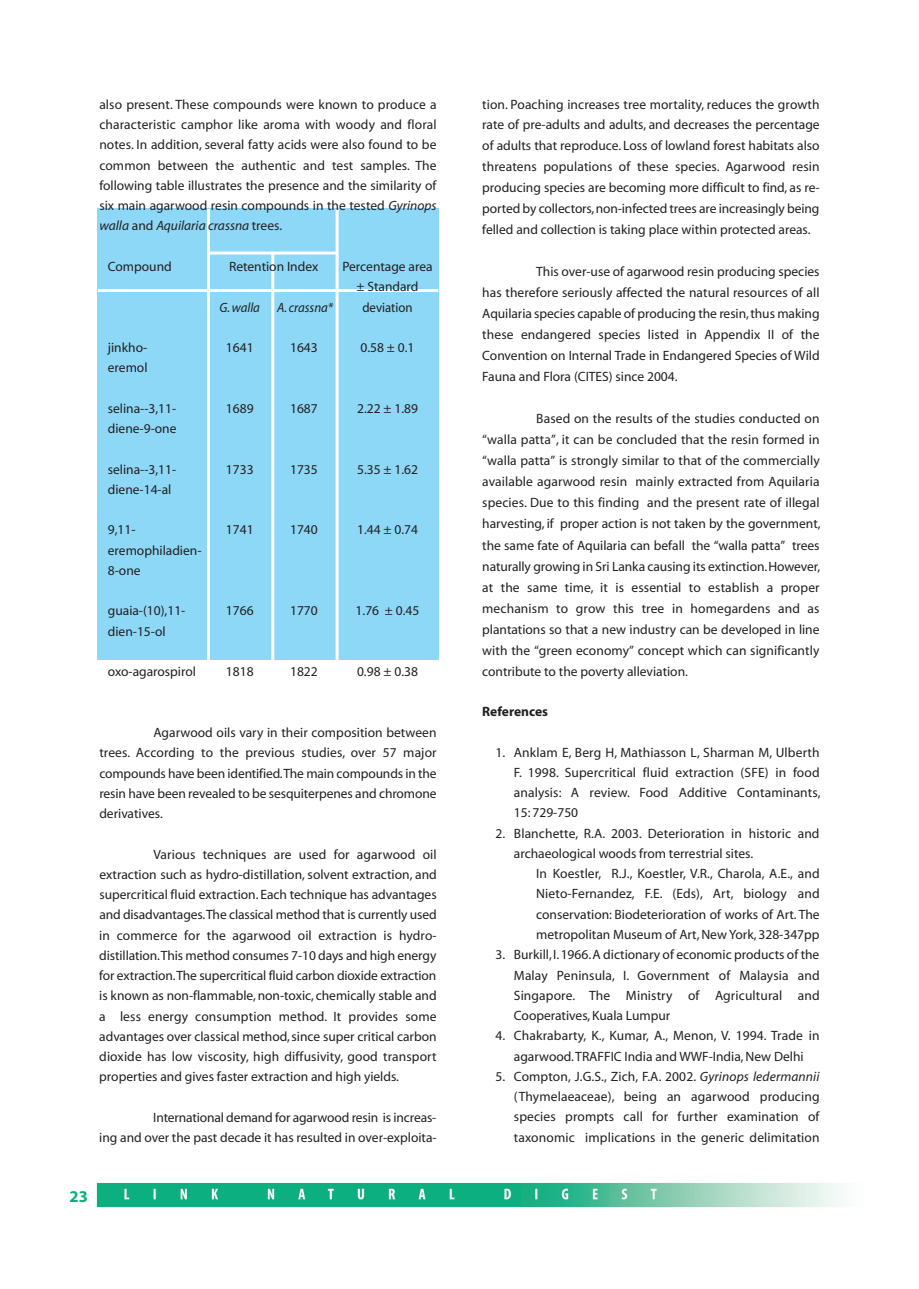
<style>
.page{position:relative;width:919px;height:1289px;background:#fff}
.page>*{position:absolute;margin:0;border:0;box-sizing:border-box;transform-origin:0 0}
.t1{font:700 16.5px "Myriad";color:#0bae80}
.t2{font:13.5px/20.2px "Myriad";color:#231f20;text-align:justify}
.t3{font:italic 13.5px "Myriad";color:#231f20;scale:.95 1}
.t4{font:700 13.5px "Myriad";color:#231f20}
.t5{font:13.5px "Myriad";color:#231f20;scale:.95 1}
.s1{font-style:italic}
</style>
<div class="page">
<img style="left:96px;top:208px;width:752px;height:1000px">
<div style="left:98px;top:209px;width:340px;height:451px;background:#8ed8f7"></div>
<hr style="left:98px;top:289px;width:340px;height:3px;background:#fff">
<hr style="left:208px;top:251px;width:129px;height:3px;background:#fff">
<hr style="left:207px;top:209px;width:3px;height:451px;background:#fff">
<hr style="left:271px;top:253px;width:3px;height:407px;background:#fff">
<hr style="left:335px;top:209px;width:3px;height:451px;background:#fff">
<p class="t2" style="left:99px;top:95px;width:339px">also present. These compounds were known to produce a characteristic camphor like aroma with woody and floral notes. In addition, several fatty acids were also found to be common between the authentic and test samples. The following table illustrates the presence and the similarity of six main agarwood resin compounds in the tested <span class="s1">Gyrinops walla</span> and <span class="s1">Aquilaria crassna</span> trees.</p>
<p class="t2" style="left:108px;top:257px;width:65px">Compound</p>
<p class="t2" style="left:229px;top:257px;width:91px">Retention Index</p>
<p class="t2" style="left:342px;top:257px;width:92px;text-align:center">Percentage area ± Standard</p>
<p class="t3" style="left:219px;top:302px;width:44px">G. walla</p>
<p class="t3" style="left:277px;top:302px;width:60px">A. crassna*</p>
<p class="t5" style="left:362px;top:302px;width:54px">deviation</p>
<p class="t2" style="left:108px;top:338px;width:41px">jinkho-</p>
<p class="t2" style="left:226px;top:338px;width:29px">1641</p>
<p class="t2" style="left:290px;top:338px;width:29px">1643</p>
<p class="t2" style="left:360px;top:338px;width:55px">0.58 ± 0.1</p>
<p class="t2" style="left:108px;top:359px;width:41px">eremol</p>
<p class="t2" style="left:108px;top:399px;width:70px">selina--3,11-</p>
<p class="t2" style="left:226px;top:399px;width:29px">1689</p>
<p class="t2" style="left:290px;top:399px;width:29px">1687</p>
<p class="t2" style="left:357px;top:399px;width:62px">2.22 ± 1.89</p>
<p class="t2" style="left:108px;top:419px;width:70px">diene-9-one</p>
<p class="t2" style="left:108px;top:460px;width:70px">selina--3,11-</p>
<p class="t2" style="left:226px;top:460px;width:29px">1733</p>
<p class="t2" style="left:290px;top:460px;width:29px">1735</p>
<p class="t2" style="left:357px;top:460px;width:62px">5.35 ± 1.62</p>
<p class="t2" style="left:108px;top:480px;width:65px">diene-14-al</p>
<p class="t2" style="left:108px;top:521px;width:29px">9,11-</p>
<p class="t2" style="left:226px;top:521px;width:29px">1741</p>
<p class="t2" style="left:290px;top:521px;width:29px">1740</p>
<p class="t2" style="left:357px;top:521px;width:62px">1.44 ± 0.74</p>
<p class="t2" style="left:108px;top:541px;width:95px">eremophiladien-<br>8-one</p>
<p class="t2" style="left:108px;top:602px;width:79px">guaia-(10),11-</p>
<p class="t2" style="left:226px;top:602px;width:29px">1766</p>
<p class="t2" style="left:290px;top:602px;width:29px">1770</p>
<p class="t2" style="left:355px;top:602px;width:65px">1.76 ± 0.45</p>
<p class="t2" style="left:108px;top:622px;width:59px">dien-15-ol</p>
<p class="t2" style="left:108px;top:662px;width:90px">oxo-agarospirol</p>
<p class="t2" style="left:226px;top:662px;width:29px">1818</p>
<p class="t2" style="left:290px;top:662px;width:29px">1822</p>
<p class="t2" style="left:357px;top:662px;width:62px">0.98 ± 0.38</p>
<p class="t2" style="left:99px;top:723px;width:339px;text-indent:54px">Agarwood oils vary in their composition between trees. According to the previous studies, over 57 major compounds have been identified.The main compounds in the resin have been revealed to be sesquiterpenes and chromone derivatives.</p>
<p class="t2" style="left:99px;top:845px;width:339px;text-indent:54px">Various techniques are used for agarwood oil extraction such as hydro-distillation, solvent extraction, and supercritical fluid extraction. Each technique has advantages and disadvantages.The classical method that is currently used in commerce for the agarwood oil extraction is hydro&shy;distillation.This method consumes 7-10 days and high energy for extraction.The supercritical fluid carbon dioxide extraction is known as non-flammable, non-toxic, chemically stable and a less energy consumption method. It provides some advantages over classical method, since super critical carbon dioxide has low viscosity, high diffusivity, good transport properties and gives faster extraction and high yields.</p>
<p class="t2" style="left:99px;top:1108px;width:339px;text-align:right">International demand for agarwood resin is increas-<br>ing and over the past decade it has resulted in over-exploita-</p>
<p class="t1" style="left:70px;top:1190px;width:20px">23</p>
<p class="t2" style="left:482px;top:95px;width:339px;line-height:20.9px">tion. Poaching increases tree mortality, reduces the growth rate of pre-adults and adults, and decreases the percentage of adults that reproduce. Loss of lowland forest habitats also threatens populations of these species. Agarwood resin producing species are becoming more difficult to find, as re&shy;ported by collectors, non-infected trees are increasingly being felled and collection is taking place within protected areas.</p>
<p class="t2" style="left:482px;top:262px;width:339px;line-height:21px;text-indent:54px">This over-use of agarwood resin producing species has therefore seriously affected the natural resources of all Aquilaria species capable of producing the resin, thus making these endangered species listed in Appendix II of the Convention on Internal Trade in Endangered Species of Wild Fauna and Flora (CITES) since 2004.</p>
<p class="t2" style="left:482px;top:409px;width:340px;line-height:21px;text-indent:54px">Based on the results of the studies conducted on “walla patta”, it can be concluded that the resin formed in “walla patta” is strongly similar to that of the commercially available agarwood resin mainly extracted from Aquilaria species. Due to this finding and the present rate of illegal harvesting, if proper action is not taken by the government, the same fate of Aquilaria can befall the “walla patta” trees naturally growing in Sri Lanka causing its extinction. However, at the same time, it is essential to establish a proper mechanism to grow this tree in homegardens and as plantations so that a new industry can be developed in line with the “green economy” concept which can significantly contribute to the poverty alleviation.</p>
<p class="t4" style="left:482px;top:706px;width:67px">References</p>
<p class="t2" style="left:514px;top:743px;width:308px;text-indent:-18px">1. Anklam E, Berg H, Mathiasson L, Sharman M, Ulberth F. 1998. Supercritical fluid extraction (SFE) in food analysis: A review. Food Additive Contaminants, 15: 729-750</p>
<p class="t2" style="left:514px;top:824px;width:307px;text-indent:-18px">2. Blanchette, R.A. 2003. Deterioration in historic and archaeological woods from terrestrial sites.</p>
<p class="t2" style="left:536px;top:864px;width:285px">In Koestler, R.J., Koestler, V.R., Charola, A.E., and Nieto-Fernandez, F.E. (Eds), Art, biology and conservation: Biodeterioration of works of Art. The metropolitan Museum of Art, New York, 328-347pp</p>
<p class="t2" style="left:514px;top:945px;width:307px;text-indent:-18px">3. Burkill, I. 1966. A dictionary of economic products of the Malay Peninsula, I. Government of Malaysia and Singapore. The Ministry of Agricultural and Cooperatives, Kuala Lumpur</p>
<p class="t2" style="left:495px;top:1026px;width:325px;text-align:center">4. Chakrabarty, K., Kumar, A., Menon, V. 1994. Trade in agarwood. TRAFFIC India and WWF-India, New Delhi</p>
<p class="t2" style="left:514px;top:1067px;width:307px;text-indent:-18px">5. Compton, J.G.S., Zich, F.A. 2002. <span class="s1">Gyrinops ledermannii </span>(Thymelaeaceae), being an agarwood producing species prompts call for further examination of taxonomic implications in the generic delimitation</p>
</div>
